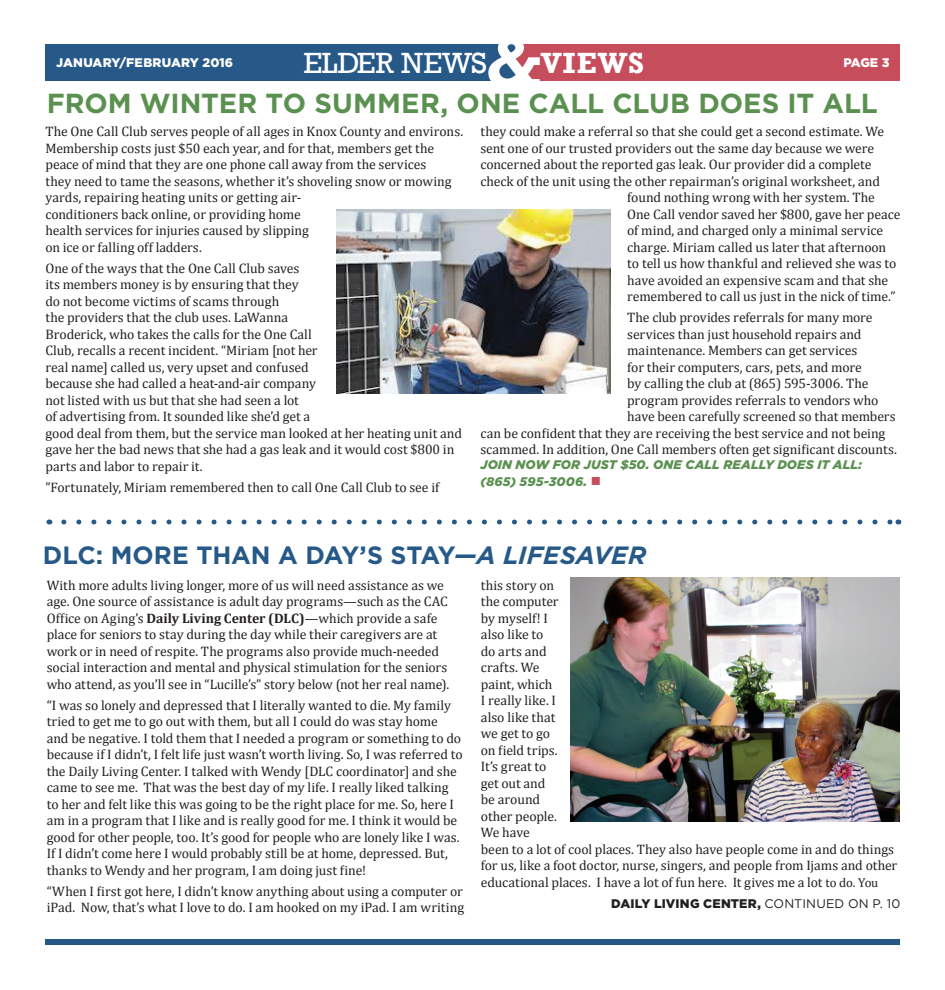
<style>
.page{position:relative;width:945px;height:990px;background:#fff}
.page>*{position:absolute;margin:0;border:0;box-sizing:border-box;transform-origin:0 0}
.t1{font:30px "Rockwell";letter-spacing:-.005em;color:#fff}
.t2{font:700 30px "Rockwell";letter-spacing:.03em;color:#fff}
.Headline{font:700 27.5px "Gotham";color:#5b9150}
.Headline-2{font:700 25px "Gotham";letter-spacing:-.005em;color:#265988}
.Body_Copy{font:13.75px/16.5px "Cambria";letter-spacing:-.005em;color:#231f20}
.Body_Copy-2{font:italic 900 12.5px/16.5px "Gotham";letter-spacing:.01em;color:#5b9150}
.Headline-3{font:900 12.5px "Gotham";letter-spacing:.01em;color:#231f20}
.t3{font:900 12.5px "Gotham";letter-spacing:.01em;color:#fff}
.s1{color:#c64e5c}
.s2{font-style:italic}
.s3{font-weight:700}
.s4{font-size:12.88px}
.s5{font-weight:400}
</style>
<div class="page">
<div style="left:516px;top:44px;width:384px;height:37px;background:#c64e5c"></div>
<div style="left:45px;top:44px;width:471px;height:37px;background:#265988"></div>
<svg style="left:488px;top:44px;width:52px;height:37px"></svg>
<div style="left:45px;top:939px;width:855px;height:6px;background:#265988"></div>
<svg style="left:64px;top:520px;width:827px;height:5px"></svg>
<img style="left:571px;top:578px;width:328px;height:243px">
<img style="left:337px;top:209px;width:273px;height:185px">
<p class="t3" style="left:56px;top:55px;width:179px">JANUARY/FEBRUARY 2016</p>
<h1 class="t1" style="left:303px;top:45px;width:185px">ELDER NEWS</h1>
<h1 class="t2" style="left:541px;top:45px;width:105px">VIEWS</h1>
<p class="t3" style="left:843px;top:55px;width:48px">PAGE 3</p>
<p class="Headline" style="left:47px;top:87px;width:833px">FROM WINTER TO SUMMER, ONE CALL CLUB DOES IT ALL</p>
<p class="Body_Copy" style="left:45px;top:123px;width:419px">The One Call Club serves people of all ages in Knox County and environs.<br>Membership costs just $50 each year, and for that, members get the peace of mind that they are one phone call away from the services<br>they need to tame the seasons, whether it’s shoveling snow or mowing yards, repairing heating units or getting air-<br>conditioners back online, or providing home<br>health services for injuries caused by slipping<br>on ice or falling off ladders.</p>
<p class="Body_Copy" style="left:45px;top:260px;width:418px">One of the ways that the One Call Club saves<br>its members money is by ensuring that they<br>do not become victims of scams through<br>the providers that the club uses. LaWanna<br>Broderick, who takes the calls for the One Call<br>Club, recalls a recent incident. “Miriam [not her<br>real name] called us, very upset and confused<br>because she had called a heat-and-air company<br>not listed with us but that she had seen a lot<br>of advertising from. It sounded like she’d get a<br>good deal from them, but the service man looked at her heating unit and gave her the bad news that she had a gas leak and it would cost $800 in parts and labor to repair it.</p>
<p class="Body_Copy" style="left:45px;top:479px;width:396px">”Fortunately, Miriam remembered then to call One Call Club to see if</p>
<p class="Body_Copy" style="left:480px;top:123px;width:405px">they could make a referral so that she could get a second estimate. We</p>
<p class="Body_Copy" style="left:480px;top:140px;width:395px">sent one of our trusted providers out the same day because we were</p>
<p class="Body_Copy" style="left:480px;top:156px;width:393px">concerned about the reported gas leak. Our provider did a complete</p>
<p class="Body_Copy" style="left:480px;top:173px;width:401px">check of the unit using the other repairman’s original worksheet, and</p>
<p class="Body_Copy" style="left:627px;top:189px;width:249px">found nothing wrong with her system. The</p>
<p class="Body_Copy" style="left:627px;top:206px;width:275px">One Call vendor saved her $800, gave her peace</p>
<p class="Body_Copy" style="left:627px;top:222px;width:257px">of mind, and charged only a minimal service</p>
<p class="Body_Copy" style="left:627px;top:239px;width:261px">charge. Miriam called us later that afternoon</p>
<p class="Body_Copy" style="left:627px;top:255px;width:271px">to tell us how thankful and relieved she was to</p>
<p class="Body_Copy" style="left:627px;top:272px;width:262px">have avoided an expensive scam and that she</p>
<p class="Body_Copy" style="left:627px;top:288px;width:270px">remembered to call us just in the nick of time.”</p>
<p class="Body_Copy" style="left:627px;top:309px;width:247px">The club provides referrals for many more</p>
<p class="Body_Copy" style="left:627px;top:326px;width:236px">services than just household repairs and</p>
<p class="Body_Copy" style="left:627px;top:342px;width:232px">maintenance. Members can get services</p>
<p class="Body_Copy" style="left:627px;top:359px;width:236px">for their computers, cars, pets, and more</p>
<p class="Body_Copy" style="left:627px;top:375px;width:243px">by calling the club at (865) 595-3006. The</p>
<p class="Body_Copy" style="left:627px;top:392px;width:253px">program provides referrals to vendors who</p>
<p class="Body_Copy" style="left:627px;top:408px;width:270px">have been carefully screened so that members</p>
<p class="Body_Copy" style="left:480px;top:425px;width:406px">can be confident that they are receiving the best service and not being</p>
<p class="Body_Copy" style="left:480px;top:441px;width:418px">scammed. In addition, One Call members often get significant discounts.</p>
<p class="Body_Copy-2" style="left:480px;top:457px;width:383px">JOIN NOW FOR JUST $50. ONE CALL REALLY DOES IT ALL: (865) 595-3006. <span class="s1">■</span></p>
<p class="Headline-2" style="left:43px;top:540px;width:605px">DLC: MORE THAN A DAY’S STAY<span class="s2">—A LIFESAVER</span></p>
<p class="Body_Copy" style="left:47px;top:577px;width:404px">With more adults living longer, more of us will need assistance as we age. One source of assistance is adult day programs—such as the CAC Office on Aging’s <span class="s3">Daily Living Center (DLC)</span>—which provide a safe place for seniors to stay during the day while their caregivers are at work or in need of respite. The programs also provide much-needed social interaction and mental and physical stimulation for the seniors who attend, as you’ll see in “Lucille’s” story below (not her real name).</p>
<p class="Body_Copy" style="left:47px;top:697px;width:418px">“I was so lonely and depressed that I literally wanted to die. My family tried to get me to go out with them, but all I could do was stay home and be negative. I told them that I needed a program or something to do because if I didn’t, I felt life just wasn’t worth living. So, I was referred to the Daily Living Center. I talked with Wendy [DLC coordinator] and she came to see me. That was the best day of my life. I really liked talking to her and felt like this was going to be the right place for me. So, here I am in a program that I like and is really good for me. I think it would be good for other people, too. It’s good for people who are lonely like I was.<br>If I didn’t come here I would probably still be at home, depressed. But, thanks to Wendy and her program, I am doing just fine!</p>
<p class="Body_Copy" style="left:47px;top:883px;width:419px">“When I first got here, I didn’t know anything about using a computer or iPad. Now, that’s what I love to do. I am hooked on my iPad. I am writing</p>
<p class="Body_Copy" style="left:481px;top:577px;width:418px">this story on<br>the computer<br>by myself! I<br>also like to<br>do arts and<br>crafts. We<br>paint, which<br>I really like. I<br>also like that<br>we get to go<br>on field trips.<br>It’s great to<br>get out and<br>be around<br>other people.<br>We have<br>been to a lot of cool places. They also have people come in and do things for us, like a foot doctor, nurse, singers, and people from Ijams and other educational places. I have a lot of fun here. It gives me a lot <span class="s4">to do. You</span></p>
<p class="Headline-3" style="left:611px;top:896px;width:291px">DAILY LIVING CENTER, <span class="s5">CONTINUED ON P. 10</span></p>
</div>
